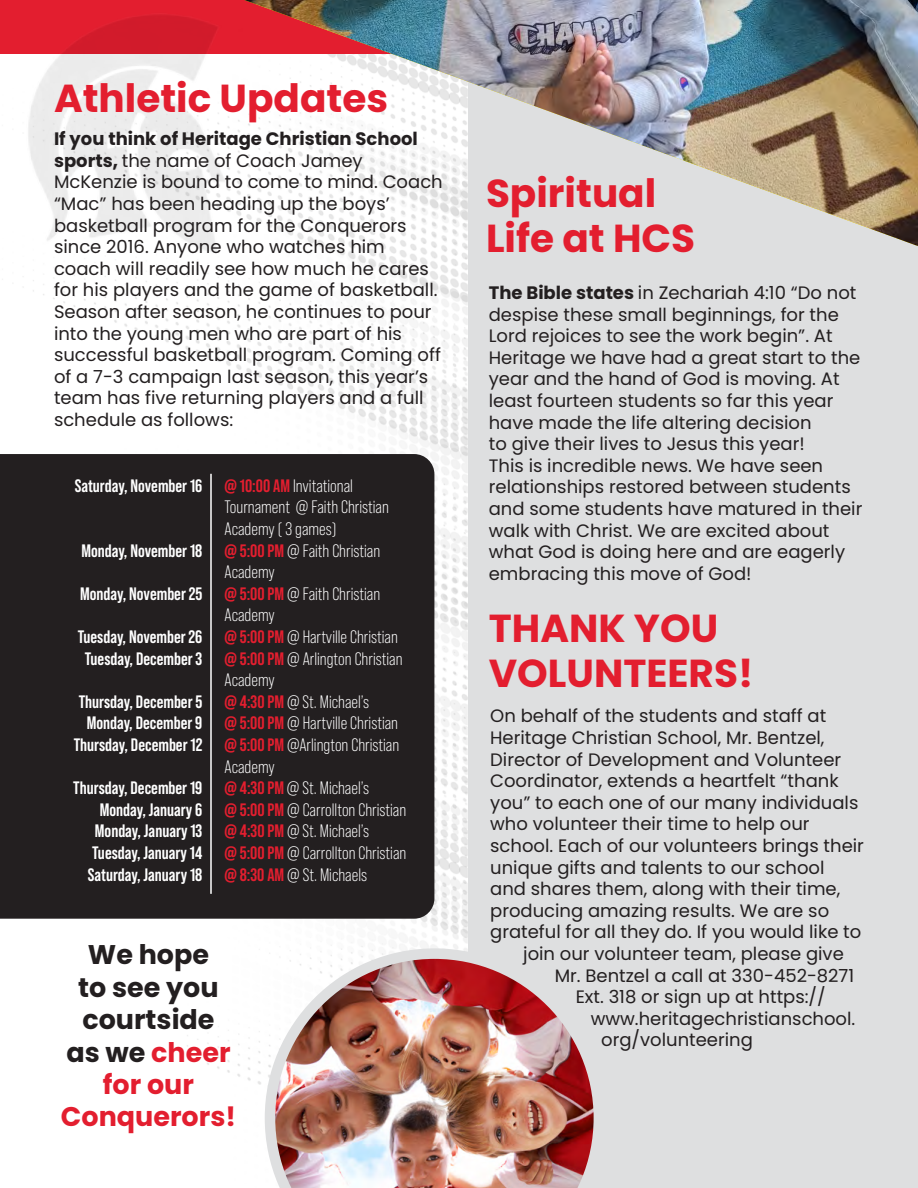
<style>
.page{position:relative;width:918px;height:1188px;background:#fff}
.page>*{position:absolute;margin:0;border:0;box-sizing:border-box;transform-origin:0 0}
.t1{font:700 39px/45px "Poppins";color:#e31e2f}
.t2{font:700 27px/32.4px "Poppins";color:#231f20;text-align:center}
.t3{font:18px/21.6px "Poppins";color:#231f20}
.t4{font:18px/21.6px "Bebas Neue Pro";color:#fff}
.t5{font:700 18px/21.6px "Bebas Neue Pro";color:#fff;text-align:right}
.s1{font-weight:700}
.s2{font-weight:700;color:#e31e2f}
.s3{color:#e31e2f}
</style>
<div class="page">
<img style="left:33px;top:246px;width:435px;height:839px">
<div style="left:0;top:454px;width:434px;height:465px;background:#231f20"></div>
<div style="left:468px;top:246px;width:450px;height:942px;background:#dedfe0"></div>
<img style="left:244px;top:0;width:674px;height:246px">
<img style="left:265px;top:948px;width:339px;height:240px">
<hr style="left:210px;top:474px;width:2px;height:420px;background:#fff">
<img style="left:12px;top:0;width:231px;height:263px">
<h1 class="t1" style="left:54px;top:76px;width:336px">Athletic Updates</h1>
<p class="t3" style="left:54px;top:128px;width:390px"><span class="s1">If you think of Heritage Christian School sports,</span> the name of Coach Jamey McKenzie is bound to come to mind. Coach “Mac” has been heading up the boys’ basketball program for the Conquerors since 2016. Anyone who watches him coach will readily see how much he cares for his players and the game of basketball.<br>Season after season, he continues to pour into the young men who are part of his successful basketball program. Coming off of a 7-3 campaign last season, this year’s team has five returning players and a full schedule as follows:</p>
<p class="t5" style="left:75px;top:475px;width:129px">Saturday, November 16</p>
<p class="t5" style="left:81px;top:539px;width:123px">Monday, November 18</p>
<p class="t5" style="left:80px;top:583px;width:124px">Monday, November 25</p>
<p class="t5" style="left:78px;top:626px;width:126px;text-align:center">Tuesday, November 26<br>Tuesday, December 3</p>
<p class="t5" style="left:74px;top:691px;width:130px">Thursday, December 5<br>Monday, December 9<br>Thursday, December 12</p>
<p class="t5" style="left:73px;top:777px;width:131px">Thursday, December 19<br>Monday, January 6<br>Monday, January 13<br>Tuesday, January 14<br>Saturday, January 18</p>
<p class="t4" style="left:225px;top:475px;width:183px"><span class="s2">@ 10:00 AM</span> Invitational<br>Tournament @ Faith Christian<br>Academy ( 3 games)<br><span class="s2">@ 5:00 PM</span> @ Faith Christian<br>Academy<br><span class="s2">@ 5:00 PM</span> @ Faith Christian<br>Academy<br><span class="s2">@ 5:00 PM</span> @ Hartville Christian <span class="s2">@ 5:00 PM</span> @ Arlington Christian<br>Academy<br><span class="s2">@ 4:30 PM</span> @ St. Michael’s<br><span class="s2">@ 5:00 PM</span> @ Hartville Christian <span class="s2">@ 5:00 PM</span> @Arlington Christian<br>Academy<br><span class="s2">@ 4:30 PM</span> @ St. Michael’s<br><span class="s2">@ 5:00 PM</span> @ Carrollton Christian <span class="s2">@ 4:30 PM</span> @ St. Michael’s<br><span class="s2">@ 5:00 PM</span> @ Carrollton Christian <span class="s2">@ 8:30 AM</span> @ St. Michaels</p>
<h2 class="t2" style="left:61px;top:939px;width:177px">We hope<br>to see you courtside<br>as we <span class="s3">cheer for our<br>Conquerors!</span></h2>
<h1 class="t1" style="left:486px;top:171px;width:211px">Spiritual<br>Life at HCS</h1>
<p class="t3" style="left:489px;top:282px;width:375px"><span class="s1">The Bible states</span> in Zechariah 4:10 “Do not despise these small beginnings, for the Lord rejoices to see the work begin”. At Heritage we have had a great start to the year and the hand of God is moving. At least fourteen students so far this year have made the life altering decision<br>to give their lives to Jesus this year!<br>This is incredible news. We have seen relationships restored between students and some students have matured in their walk with Christ. We are excited about what God is doing here and are eagerly embracing this move of God!</p>
<h1 class="t1" style="left:489px;top:606px;width:266px">THANK YOU<br>VOLUNTEERS!</h1>
<p class="t3" style="left:490px;top:705px;width:338px">On behalf of the students and staff at</p>
<p class="t3" style="left:490px;top:727px;width:336px">Heritage Christian School, Mr. Bentzel,</p>
<p class="t3" style="left:490px;top:749px;width:353px">Director of Development and Volunteer</p>
<p class="t3" style="left:490px;top:770px;width:350px">Coordinator, extends a heartfelt “thank</p>
<p class="t3" style="left:490px;top:792px;width:370px">you” to each one of our many individuals</p>
<p class="t3" style="left:490px;top:813px;width:321px">who volunteer their time to help our</p>
<p class="t3" style="left:490px;top:835px;width:375px">school. Each of our volunteers brings their</p>
<p class="t3" style="left:490px;top:857px;width:336px">unique gifts and talents to our school</p>
<p class="t3" style="left:490px;top:878px;width:352px">and shares them, along with their time,</p>
<p class="t3" style="left:490px;top:900px;width:340px">producing amazing results. We are so</p>
<p class="t3" style="left:490px;top:921px;width:373px">grateful for all they do. If you would like to</p>
<p class="t3" style="left:523px;top:943px;width:322px">join our volunteer team, please give</p>
<p class="t3" style="left:555px;top:965px;width:301px">Mr. Bentzel a call at 330-452-8271</p>
<p class="t3" style="left:576px;top:986px;width:252px">Ext. 318 or sign up at https://</p>
<p class="t3" style="left:591px;top:1008px;width:266px">www.heritagechristianschool.</p>
<p class="t3" style="left:601px;top:1029px;width:153px">org/volunteering</p>
</div>
